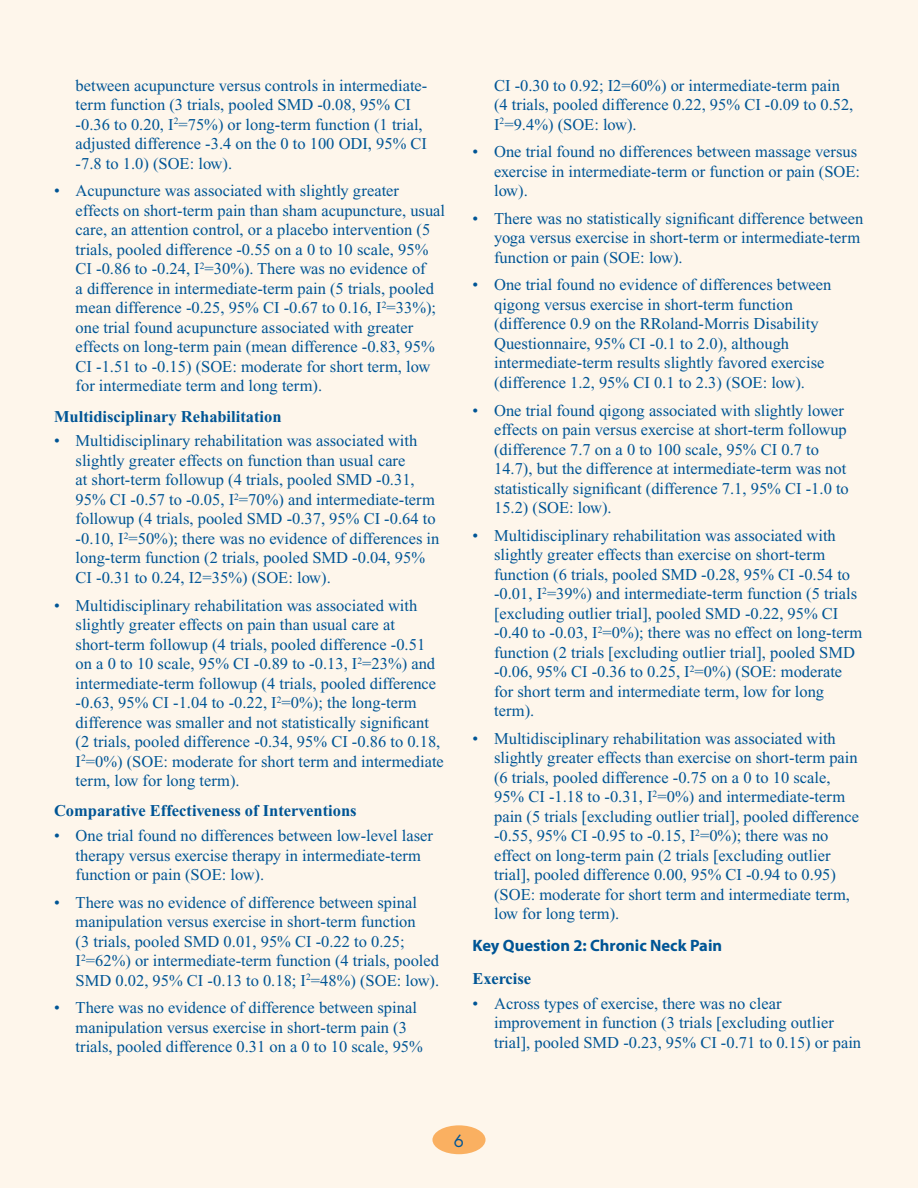
<style>
.page{position:relative;width:918px;height:1188px;background:#fff}
.page>*{position:absolute;margin:0;border:0;box-sizing:border-box;transform-origin:0 0}
.t1{font:16.5px/19.5px "Times New Roman";color:#005595}
.Head_Level_3{font:700 16.5px "Times New Roman";color:#005595}
.Head_Level_2{font:700 16.5px "Myriad Pro";color:#005595}
.t2{font:16.5px "Futura";color:#005595}
</style>
<div class="page">
<div style="left:0;top:0;width:917px;height:1188px;background:#fef6eb"></div>
<div style="left:432px;top:1125px;width:54px;height:29px;background:#fab061;border-radius:50%"></div>
<p class="t1" style="left:76px;top:75px;width:353px">between acupuncture versus controls in intermediate&shy;term function (3 trials, pooled SMD -0.08, 95% CI -0.36 to 0.20, I<sup>2</sup>=75%) or long-term function (1 trial, adjusted difference -3.4 on the 0 to 100 ODI, 95% CI -7.8 to 1.0) (SOE: low).</p>
<p class="t1" style="left:76px;top:181px;width:371px;text-indent:-22px">• Acupuncture was associated with slightly greater effects on short-term pain than sham acupuncture, usual care, an attention control, or a placebo intervention (5 trials, pooled difference -0.55 on a 0 to 10 scale, 95% CI -0.86 to -0.24, I<sup>2</sup>=30%). There was no evidence of<br>a difference in intermediate-term pain (5 trials, pooled mean difference -0.25, 95% CI -0.67 to 0.16, I<sup>2</sup>=33%); one trial found acupuncture associated with greater effects on long-term pain (mean difference -0.83, 95% CI -1.51 to -0.15) (SOE: moderate for short term, low for intermediate term and long term).</p>
<p class="Head_Level_3" style="left:54px;top:407px;width:229px">Multidisciplinary Rehabilitation</p>
<p class="t1" style="left:76px;top:431px;width:365px;text-indent:-22px">• Multidisciplinary rehabilitation was associated with slightly greater effects on function than usual care<br>at short-term followup (4 trials, pooled SMD -0.31, 95% CI -0.57 to -0.05, I<sup>2</sup>=70%) and intermediate-term followup (4 trials, pooled SMD -0.37, 95% CI -0.64 to -0.10, I<sup>2</sup>=50%); there was no evidence of differences in long-term function (2 trials, pooled SMD -0.04, 95% CI -0.31 to 0.24, I2=35%) (SOE: low).</p>
<p class="t1" style="left:76px;top:595px;width:370px;text-indent:-22px">• Multidisciplinary rehabilitation was associated with slightly greater effects on pain than usual care at short-term followup (4 trials, pooled difference -0.51 on a 0 to 10 scale, 95% CI -0.89 to -0.13, I<sup>2</sup>=23%) and intermediate-term followup (4 trials, pooled difference -0.63, 95% CI -1.04 to -0.22, I<sup>2</sup>=0%); the long-term difference was smaller and not statistically significant (2 trials, pooled difference -0.34, 95% CI -0.86 to 0.18, I<sup>2</sup>=0%) (SOE: moderate for short term and intermediate term, low for long term).</p>
<p class="Head_Level_3" style="left:54px;top:802px;width:304px">Comparative Effectiveness of Interventions</p>
<p class="t1" style="left:76px;top:826px;width:359px;text-indent:-22px">• One trial found no differences between low-level laser therapy versus exercise therapy in intermediate-term function or pain (SOE: low).</p>
<p class="t1" style="left:76px;top:893px;width:365px;text-indent:-22px">• There was no evidence of difference between spinal manipulation versus exercise in short-term function<br>(3 trials, pooled SMD 0.01, 95% CI -0.22 to 0.25; I<sup>2</sup>=62%) or intermediate-term function (4 trials, pooled SMD 0.02, 95% CI -0.13 to 0.18; I<sup>2</sup>=48%) (SOE: low).</p>
<p class="t1" style="left:76px;top:998px;width:349px;text-indent:-22px">• There was no evidence of difference between spinal manipulation versus exercise in short-term pain (3 trials, pooled difference 0.31 on a 0 to 10 scale, 95%</p>
<p class="t1" style="left:494px;top:75px;width:361px">CI -0.30 to 0.92; I2=60%) or intermediate-term pain (4 trials, pooled difference 0.22, 95% CI -0.09 to 0.52,<br>I<sup>2</sup>=9.4%) (SOE: low).</p>
<p class="t1" style="left:494px;top:142px;width:368px;text-indent:-22px">• One trial found no differences between massage versus exercise in intermediate-term or function or pain (SOE: low).</p>
<p class="t1" style="left:494px;top:209px;width:371px;text-indent:-22px">• There was no statistically significant difference between yoga versus exercise in short-term or intermediate-term function or pain (SOE: low).</p>
<p class="t1" style="left:494px;top:275px;width:339px;text-indent:-22px">• One trial found no evidence of differences between qigong versus exercise in short-term function (difference 0.9 on the RRoland-Morris Disability Questionnaire, 95% CI -0.1 to 2.0), although intermediate-term results slightly favored exercise (difference 1.2, 95% CI 0.1 to 2.3) (SOE: low).</p>
<p class="t1" style="left:494px;top:400px;width:356px;text-indent:-22px">• One trial found qigong associated with slightly lower effects on pain versus exercise at short-term followup (difference 7.7 on a 0 to 100 scale, 95% CI 0.7 to 14.7), but the difference at intermediate-term was not statistically significant (difference 7.1, 95% CI -1.0 to 15.2) (SOE: low).</p>
<p class="t1" style="left:494px;top:525px;width:370px;text-indent:-22px">• Multidisciplinary rehabilitation was associated with slightly greater effects than exercise on short-term function (6 trials, pooled SMD -0.28, 95% CI -0.54 to -0.01, I<sup>2</sup>=39%) and intermediate-term function (5 trials [excluding outlier trial], pooled SMD -0.22, 95% CI -0.40 to -0.03, I<sup>2</sup>=0%); there was no effect on long-term function (2 trials [excluding outlier trial], pooled SMD -0.06, 95% CI -0.36 to 0.25, I<sup>2</sup>=0%) (SOE: moderate for short term and intermediate term, low for long term).</p>
<p class="t1" style="left:494px;top:729px;width:367px;text-indent:-22px">• Multidisciplinary rehabilitation was associated with slightly greater effects than exercise on short-term pain (6 trials, pooled difference -0.75 on a 0 to 10 scale, 95% CI -1.18 to -0.31, I<sup>2</sup>=0%) and intermediate-term pain (5 trials [excluding outlier trial], pooled difference -0.55, 95% CI -0.95 to -0.15, I<sup>2</sup>=0%); there was no effect on long-term pain (2 trials [excluding outlier trial], pooled difference 0.00, 95% CI -0.94 to 0.95) (SOE: moderate for short term and intermediate term, low for long term).</p>
<p class="Head_Level_2" style="left:472px;top:935px;width:251px">Key Question 2: Chronic Neck Pain</p>
<p class="Head_Level_3" style="left:472px;top:969px;width:60px">Exercise</p>
<p class="t1" style="left:494px;top:994px;width:369px;text-indent:-22px">• Across types of exercise, there was no clear improvement in function (3 trials [excluding outlier trial], pooled SMD -0.23, 95% CI -0.71 to 0.15) or pain</p>
<p class="t2" style="left:454px;top:1130px;width:12px">6</p>
</div>
